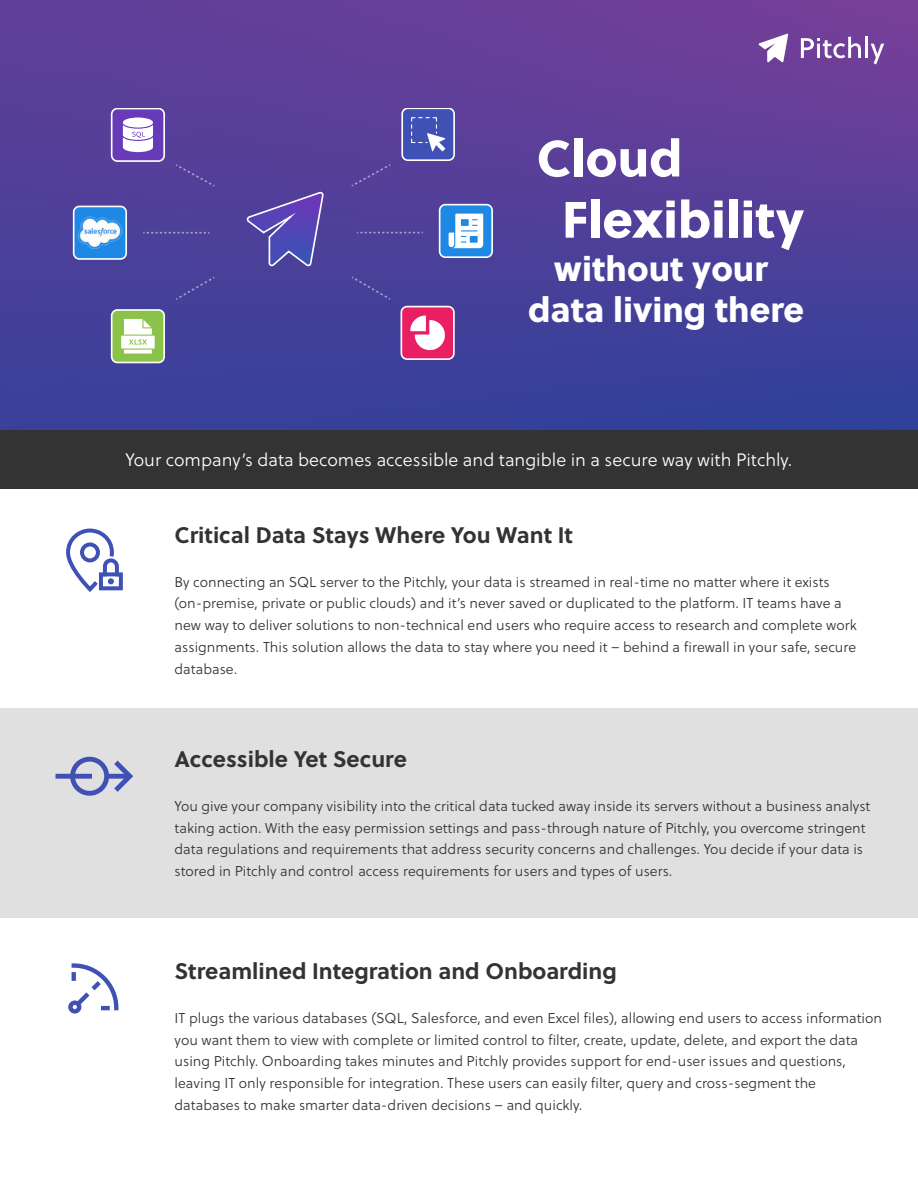
<style>
.page{position:relative;width:918px;height:1188px;background:#fff}
.page>*{position:absolute;margin:0;border:0;box-sizing:border-box;transform-origin:0 0}
.t1{font:51px/61.2px "Soleil Xb";color:#fff}
.t2{font:34.5px/41.4px "Soleil Xb";color:#fff;text-align:center}
.t3{font:700 22.5px "Soleil";color:#333}
.t4{font:18px "Soleil Lt";color:#fff}
.t5{font:14.25px/21.8px "Soleil Lt";color:#333}
</style>
<div class="page">
<div style="left:0;top:0;width:918px;height:451px;background:linear-gradient(to bottom,#6c3f99,#314099)"></div>
<div style="left:0;top:708px;width:918px;height:210px;background:#e0e0e0"></div>
<div style="left:0;top:430px;width:918px;height:59px;background:#333"></div>
<svg style="left:759px;top:34px;width:29px;height:28px"></svg>
<svg style="left:801px;top:37px;width:60px;height:21px"></svg>
<hr style="left:865px;top:37px;width:3px;height:21px;background:#fff">
<svg style="left:871px;top:44px;width:13px;height:20px"></svg>
<div style="left:402px;top:108px;width:52px;height:52px;background:#3f51b5;border-radius:6px"></div>
<div style="left:401px;top:108px;width:54px;height:53px;border:2px solid #fff;border-radius:6px"></div>
<svg style="left:411px;top:117px;width:34px;height:34px"></svg>
<div style="left:440px;top:205px;width:52px;height:52px;background:#1e88e5;border-radius:6px"></div>
<div style="left:439px;top:204px;width:54px;height:54px;border:2px solid #fff;border-radius:6px"></div>
<svg style="left:449px;top:214px;width:34px;height:34px"></svg>
<div style="left:401px;top:307px;width:53px;height:52px;background:#e91e63;border-radius:6px"></div>
<div style="left:401px;top:306px;width:54px;height:54px;border:2px solid #fff;border-radius:6px"></div>
<svg style="left:410px;top:316px;width:35px;height:34px"></svg>
<div style="left:112px;top:310px;width:52px;height:52px;background:#8bc34a;border-radius:6px"></div>
<div style="left:111px;top:309px;width:54px;height:54px;border:2px solid #fff;border-radius:6px"></div>
<svg style="left:121px;top:319px;width:34px;height:35px"></svg>
<svg style="left:351px;top:164px;width:40px;height:23px"></svg>
<svg style="left:352px;top:277px;width:38px;height:23px"></svg>
<svg style="left:357px;top:232px;width:66px;height:1px"></svg>
<svg style="left:176px;top:164px;width:39px;height:23px"></svg>
<svg style="left:176px;top:277px;width:39px;height:23px"></svg>
<svg style="left:143px;top:232px;width:66px;height:2px"></svg>
<div style="left:74px;top:206px;width:52px;height:53px;background:#1e88e5;border-radius:6px"></div>
<div style="left:73px;top:206px;width:54px;height:54px;border:2px solid #fff;border-radius:6px"></div>
<img style="left:77px;top:217px;width:46px;height:32px">
<svg style="left:246px;top:191px;width:79px;height:77px"></svg>
<div style="left:112px;top:109px;width:52px;height:52px;background:#673ab7;border-radius:6px"></div>
<div style="left:111px;top:108px;width:54px;height:54px;border:2px solid #fff;border-radius:6px"></div>
<div style="left:123px;top:118px;width:30px;height:10px;background:#fff;border-radius:50%"></div>
<svg style="left:123px;top:125px;width:30px;height:27px"></svg>
<div style="left:107px;top:774px;width:23px;height:5px;background:#3f51b5"></div>
<svg style="left:111px;top:760px;width:22px;height:32px"></svg>
<div style="left:70px;top:757px;width:39px;height:39px;border:5px solid #3f51b5;border-radius:50%"></div>
<div style="left:58px;top:774px;width:32px;height:5px;background:#3f51b5"></div>
<div style="left:99px;top:572px;width:24px;height:18px;border:4px solid #3f51b5"></div>
<svg style="left:66px;top:529px;width:55px;height:63px"></svg>
<svg style="left:69px;top:963px;width:50px;height:49px"></svg>
<div style="left:68px;top:1000px;width:13px;height:14px;border:4px solid #3f51b5;border-radius:50%"></div>
<h1 class="t1" style="left:562px;top:125px;width:244px;text-indent:-26px">Cloud<br>Flexibility</h1>
<h2 class="t2" style="left:528px;top:246px;width:278px">without your data living there</h2>
<p class="t4" style="left:126px;top:447px;width:668px">Your company’s data becomes accessible and tangible in a secure way with Pitchly.</p>
<h3 class="t3" style="left:175px;top:518px;width:400px">Critical Data Stays Where You Want It</h3>
<p class="t5" style="left:175px;top:571px;width:684px">By connecting an SQL server to the Pitchly, your data is streamed in real-time no matter where it exists (on-premise, private or public clouds) and it’s never saved or duplicated to the platform. IT teams have a new way to deliver solutions to non-technical end users who require access to research and complete work assignments. This solution allows the data to stay where you need it – behind a firewall in your safe, secure database.</p>
<h3 class="t3" style="left:175px;top:742px;width:234px">Accessible Yet Secure</h3>
<p class="t5" style="left:175px;top:795px;width:697px">You give your company visibility into the critical data tucked away inside its servers without a business analyst taking action. With the easy permission settings and pass-through nature of Pitchly, you overcome stringent data regulations and requirements that address security concerns and challenges. You decide if your data is stored in Pitchly and control access requirements for users and types of users.</p>
<h3 class="t3" style="left:175px;top:954px;width:444px">Streamlined Integration and Onboarding</h3>
<p class="t5" style="left:175px;top:1007px;width:709px">IT plugs the various databases (SQL, Salesforce, and even Excel files), allowing end users to access information you want them to view with complete or limited control to filter, create, update, delete, and export the data using Pitchly. Onboarding takes minutes and Pitchly provides support for end-user issues and questions, leaving IT only responsible for integration. These users can easily filter, query and cross-segment the databases to make smarter data-driven decisions – and quickly.</p>
</div>
